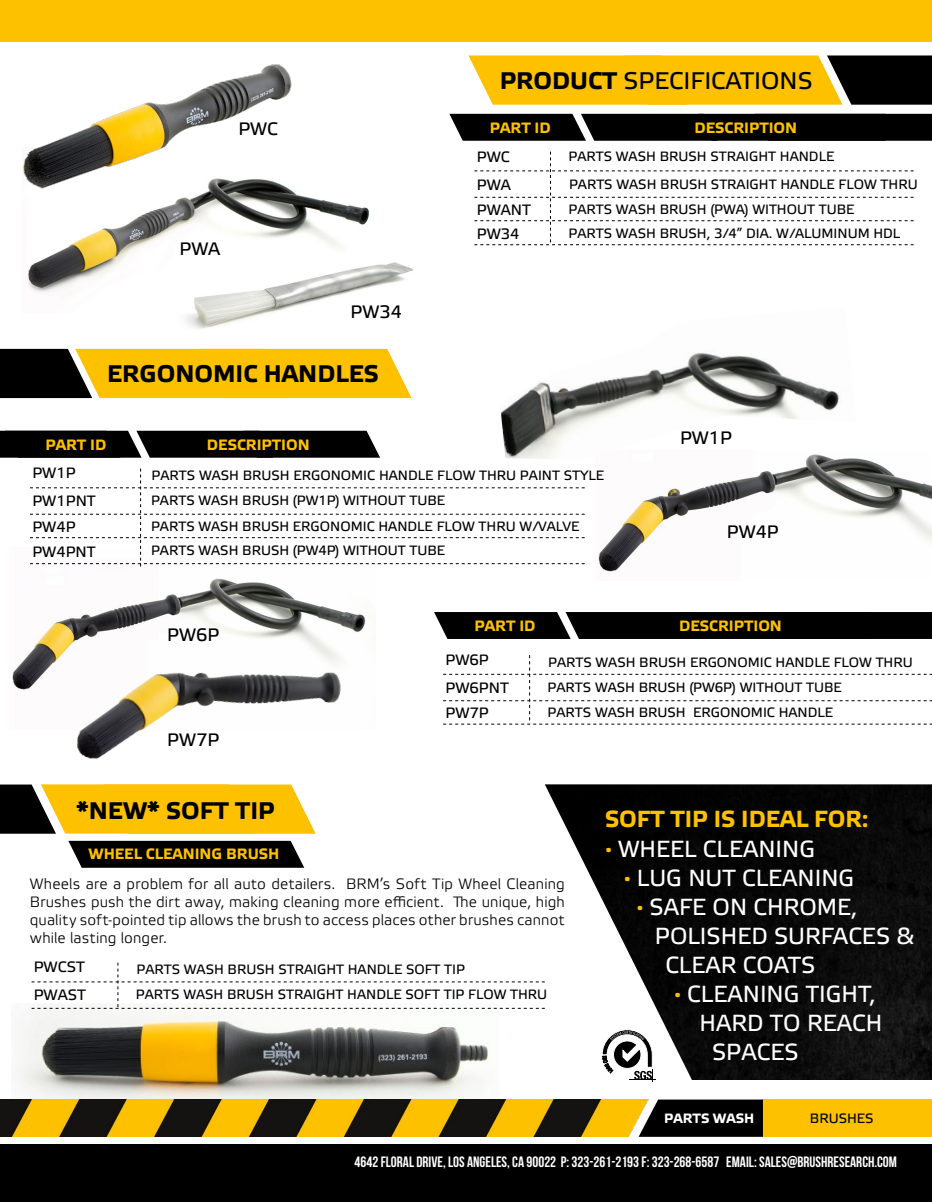
<style>
.page{position:relative;width:932px;height:1202px;background:#fff}
.page>*{position:absolute;margin:0;border:0;box-sizing:border-box;transform-origin:0 0}
.t1{font:700 24px "Etelka Text Pro";color:#000}
.t2{font:24px "Etelka Text Pro";color:#000}
.t3{font:23.25px "Etelka Text Pro";color:#fff}
.t4{font:700 23.25px/29.1px "Etelka Text Pro";color:#fdc100}
.t5{font:18px "Etelka Text Pro";color:#000}
.t6{font:15px/18px "Etelka Light Pro";letter-spacing:.01em;color:#000;text-align:justify}
.t7{font:15px "Bebas Neue";color:#fff}
.t8{font:700 15px "Etelka Text Pro";color:#fdc100}
.t9{font:15px/24.6px "Etelka Text Pro";color:#000}
.t10{font:13.5px/25px "Etelka Text Pro";color:#000}
.t11{font:700 13.5px "Etelka Text Pro";color:#fff}
.s1{font-weight:700}
.s2{font-weight:400;color:#fff}
.s3{font-weight:700;color:#fdc100}
</style>
<div class="page">
<img style="left:16px;top:1009px;width:473px;height:90px">
<img style="left:28px;top:198px;width:342px;height:94px">
<img style="left:12px;top:563px;width:209px;height:127px">
<img style="left:598px;top:458px;width:334px;height:114px">
<div style="left:0;top:1144px;width:932px;height:58px;background:#000"></div>
<svg style="left:443px;top:655px;width:489px;height:69px"></svg>
<svg style="left:31px;top:962px;width:514px;height:47px"></svg>
<svg style="left:0;top:349px;width:411px;height:49px"></svg>
<div style="left:0;top:0;width:932px;height:41px;background:#fdc100"></div>
<div style="left:0;top:784px;width:41px;height:49px;background:#000"></div>
<svg style="left:68px;top:840px;width:236px;height:27px"></svg>
<img style="left:545px;top:784px;width:387px;height:298px">
<div style="left:688px;top:1079px;width:244px;height:27px;background:#fff"></div>
<div style="left:763px;top:1099px;width:169px;height:37px;background:#fdc100"></div>
<div style="left:658px;top:1099px;width:105px;height:37px;background:#000"></div>
<img style="left:177px;top:261px;width:237px;height:68px">
<img style="left:501px;top:352px;width:355px;height:107px">
<svg style="left:468px;top:55px;width:463px;height:50px"></svg>
<svg style="left:449px;top:114px;width:483px;height:27px"></svg>
<svg style="left:474px;top:152px;width:439px;height:93px"></svg>
<div style="left:434px;top:612px;width:497px;height:27px;background:#000"></div>
<svg style="left:0;top:431px;width:380px;height:27px"></svg>
<svg style="left:30px;top:468px;width:554px;height:98px"></svg>
<img style="left:0;top:1099px;width:658px;height:37px">
<img style="left:41px;top:579px;width:325px;height:255px">
<img style="left:23px;top:64px;width:290px;height:148px">
<svg style="left:601px;top:1029px;width:54px;height:52px"></svg>
<h3 class="t5" style="left:238px;top:119px;width:41px">PWC</h3>
<h3 class="t5" style="left:179px;top:239px;width:42px">PWA</h3>
<h3 class="t5" style="left:350px;top:302px;width:53px">PW34</h3>
<h1 class="t1" style="left:107px;top:360px;width:273px">ERGONOMIC HANDLES</h1>
<h1 class="t2" style="left:500px;top:68px;width:314px"><span class="s1">PRODUCT</span> SPECIFICATIONS</h1>
<p class="t8" style="left:490px;top:120px;width:62px">PART ID</p>
<p class="t8" style="left:694px;top:120px;width:104px">DESCRIPTION</p>
<p class="t9" style="left:477px;top:146px;width:34px">PWC</p>
<p class="t10" style="left:568px;top:145px;width:267px">PARTS WASH BRUSH STRAIGHT HANDLE</p>
<p class="t9" style="left:477px;top:173px;width:56px">PWA<br>PWANT<br>PW34</p>
<p class="t10" style="left:568px;top:172px;width:351px">PARTS WASH BRUSH STRAIGHT HANDLE FLOW THRU<br>PARTS WASH BRUSH (PWA) WITHOUT TUBE</p>
<p class="t10" style="left:568px;top:221px;width:333px">PARTS WASH BRUSH, 3/4” DIA. W/ALUMINUM HDL</p>
<p class="t8" style="left:45px;top:437px;width:62px">PART ID</p>
<p class="t9" style="left:32px;top:460px;width:65px;line-height:28px">PW1P<br>PW1PNT</p>
<p class="t9" style="left:32px;top:515px;width:65px">PW4P<br>PW4PNT</p>
<p class="t8" style="left:207px;top:437px;width:104px">DESCRIPTION</p>
<p class="t10" style="left:151px;top:464px;width:454px">PARTS WASH BRUSH ERGONOMIC HANDLE FLOW THRU PAINT STYLE<br>PARTS WASH BRUSH (PW1P) WITHOUT TUBE</p>
<p class="t10" style="left:151px;top:539px;width:295px">PARTS WASH BRUSH (PW4P) WITHOUT TUBE</p>
<p class="t10" style="left:151px;top:514px;width:430px">PARTS WASH BRUSH ERGONOMIC HANDLE FLOW THRU W/VALVE</p>
<h3 class="t5" style="left:680px;top:428px;width:53px">PW1P</h3>
<h3 class="t5" style="left:726px;top:522px;width:53px">PW4P</h3>
<h3 class="t5" style="left:167px;top:625px;width:53px">PW6P</h3>
<h3 class="t5" style="left:167px;top:729px;width:53px">PW7P</h3>
<p class="t8" style="left:474px;top:618px;width:62px">PART ID</p>
<p class="t8" style="left:679px;top:618px;width:104px">DESCRIPTION</p>
<p class="t9" style="left:445px;top:648px;width:45px">PW6P</p>
<p class="t10" style="left:548px;top:650px;width:366px">PARTS WASH BRUSH ERGONOMIC HANDLE FLOW THRU</p>
<p class="t9" style="left:445px;top:676px;width:65px">PW6PNT</p>
<p class="t10" style="left:547px;top:675px;width:296px">PARTS WASH BRUSH (PW6P) WITHOUT TUBE</p>
<p class="t9" style="left:445px;top:702px;width:45px">PW7P</p>
<p class="t10" style="left:547px;top:701px;width:287px">PARTS WASH BRUSH ERGONOMIC HANDLE</p>
<h1 class="t1" style="left:76px;top:797px;width:200px">*NEW* SOFT TIP</h1>
<p class="t8" style="left:88px;top:845px;width:192px">WHEEL CLEANING BRUSH</p>
<p class="t6" style="left:30px;top:875px;width:536px">Wheels are a problem for all auto detailers. BRM’s Soft Tip Wheel Cleaning Brushes push the dirt away, making cleaning more efficient. The unique, high quality soft-pointed tip allows the brush to access places other brushes cannot while lasting longer.</p>
<p class="t9" style="left:34px;top:955px;width:53px">PWCST</p>
<p class="t9" style="left:34px;top:984px;width:54px">PWAST</p>
<p class="t10" style="left:136px;top:958px;width:330px">PARTS WASH BRUSH STRAIGHT HANDLE SOFT TIP</p>
<p class="t10" style="left:136px;top:983px;width:413px">PARTS WASH BRUSH STRAIGHT HANDLE SOFT TIP FLOW THRU</p>
<h2 class="t4" style="left:605px;top:806px;width:265px">SOFT TIP IS IDEAL FOR: · <span class="s2">WHEEL CLEANING</span></h2>
<h2 class="t3" style="left:624px;top:865px;width:232px"><span class="s3">·</span> LUG NUT CLEANING</h2>
<h2 class="t3" style="left:636px;top:894px;width:222px"><span class="s3">·</span> SAFE ON CHROME,</h2>
<h2 class="t3" style="left:655px;top:923px;width:261px">POLISHED SURFACES &amp;</h2>
<h2 class="t3" style="left:665px;top:952px;width:152px">CLEAR COATS</h2>
<h2 class="t3" style="left:674px;top:981px;width:203px"><span class="s3">·</span> CLEANING TIGHT,</h2>
<h2 class="t3" style="left:699px;top:1010px;width:184px">HARD TO REACH</h2>
<h2 class="t3" style="left:712px;top:1039px;width:88px">SPACES</h2>
<p class="t11" style="left:664px;top:1110px;width:92px">PARTS WASH</p>
<p class="t10" style="left:809px;top:1106px;width:65px">BRUSHES</p>
<p class="t7" style="left:354px;top:1153px;width:544px">4642 FLORAL DRIVE, LOS ANGELES, CA 90022 P: 323-261-2193 F: 323-268-6587 EMAIL: SALES@BRUSHRESEARCH.COM</p>
</div>
